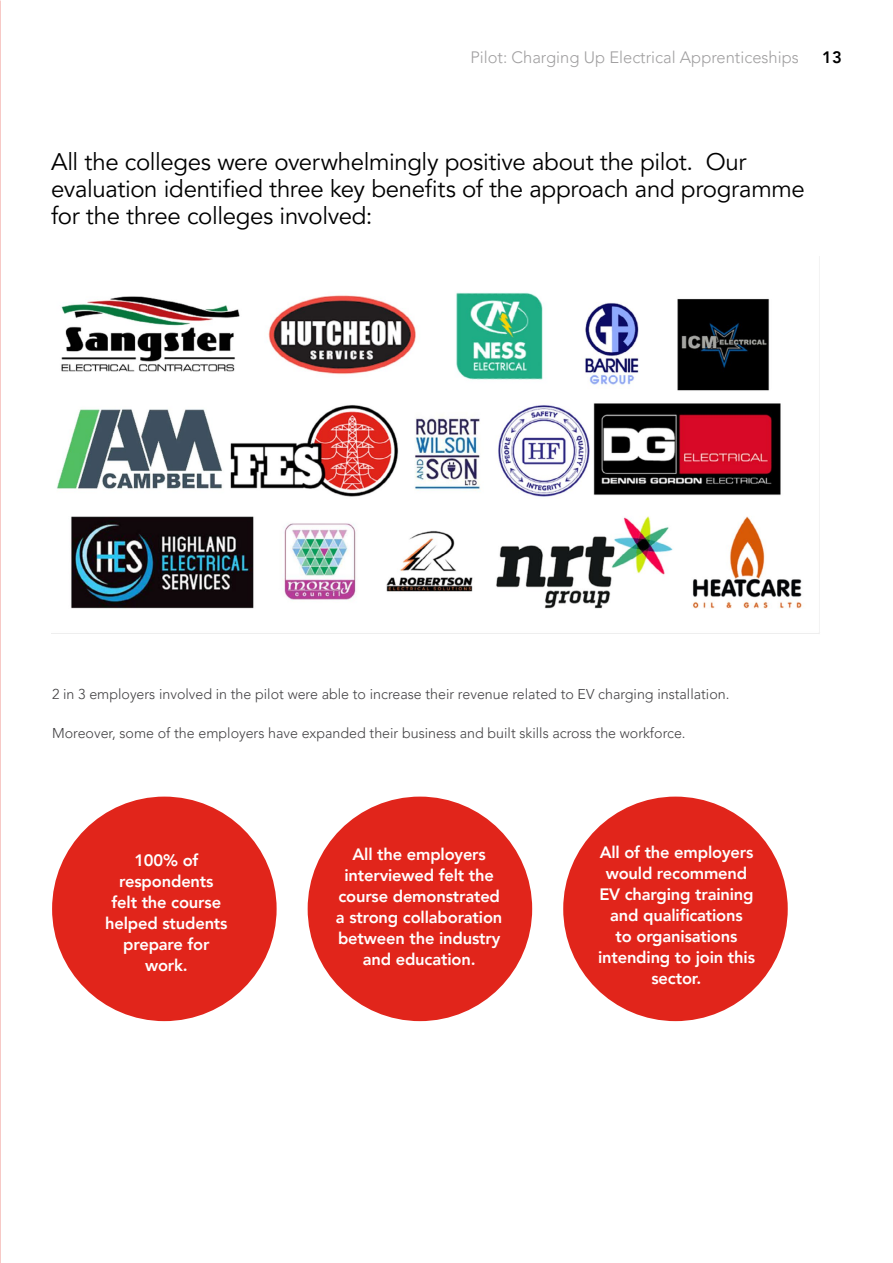
<style>
.page{position:relative;width:893px;height:1263px;background:#fff}
.page>*{position:absolute;margin:0;border:0;box-sizing:border-box;transform-origin:0 0}
.Intro_text{font:24px/27px "Avenir LT Pro";letter-spacing:-.015em;color:#000}
.H1_Headline_Baskerville_Heavy_Colour{font:800 16.5px/21px "Avenir LT Pro";letter-spacing:-.01em;color:#fff;text-align:center}
.t1{font:300 16.5px "Avenir LT Pro";color:#a09fa0}
.t2{font:800 16.5px "Avenir LT Pro";color:#000}
.Body_Copy_Avenir_Light_No_indent{font:300 14.25px "Avenir LT Pro";color:#414042}
</style>
<div class="page">
<img style="left:51px;top:257px;width:769px;height:377px">
<div style="left:52px;top:797px;width:225px;height:224px;background:#e1251b;border-radius:50%"></div>
<div style="left:308px;top:797px;width:224px;height:224px;background:#e1251b;border-radius:50%"></div>
<div style="left:563px;top:797px;width:225px;height:224px;background:#e1251b;border-radius:50%"></div>
<p class="t1" style="left:470px;top:47px;width:330px">Pilot: Charging Up Electrical Apprenticeships</p>
<p class="t2" style="left:822px;top:47px;width:21px">13</p>
<p class="Intro_text" style="left:51px;top:148px;width:755px">All the colleges were overwhelmingly positive about the pilot. Our evaluation identified three key benefits of the approach and programme for the three colleges involved:</p>
<p class="Body_Copy_Avenir_Light_No_indent" style="left:52px;top:686px;width:679px">2 in 3 employers involved in the pilot were able to increase their revenue related to EV charging installation.</p>
<p class="Body_Copy_Avenir_Light_No_indent" style="left:52px;top:725px;width:635px">Moreover, some of the employers have expanded their business and built skills across the workforce.</p>
<p class="H1_Headline_Baskerville_Heavy_Colour" style="left:105px;top:850px;width:124px">100% of respondents felt the course helped students prepare for work.</p>
<p class="H1_Headline_Baskerville_Heavy_Colour" style="left:336px;top:843px;width:168px">All the employers interviewed felt the course demonstrated a strong collaboration between the industry and education.</p>
<p class="H1_Headline_Baskerville_Heavy_Colour" style="left:598px;top:841px;width:158px">All of the employers would recommend<br>EV charging training and qualifications<br>to organisations intending to join this sector.</p>
</div>
